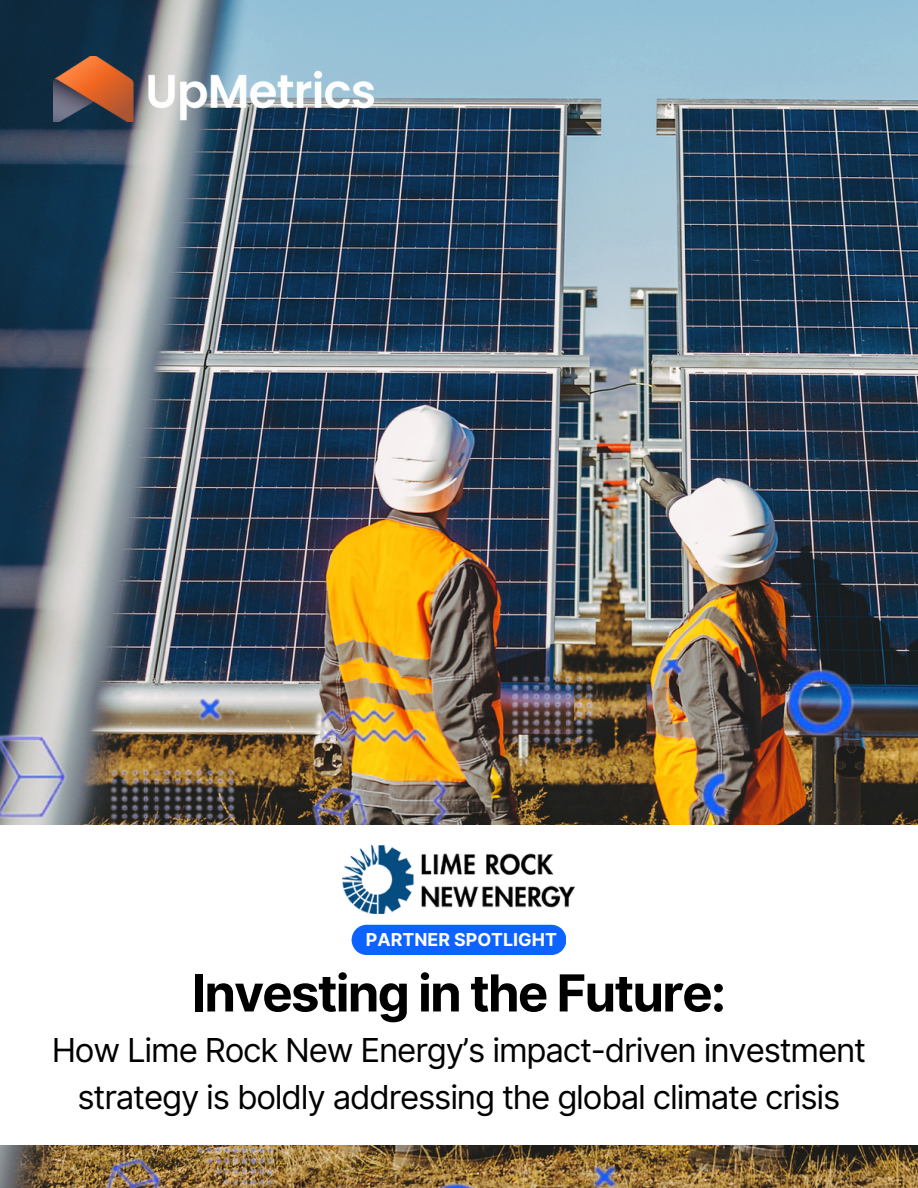
<style>
.page{position:relative;width:918px;height:1188px;background:#fff}
.page>*{position:absolute;margin:0;border:0;box-sizing:border-box;transform-origin:0 0}
.t1{font:700 51px "Inter";letter-spacing:-.035em;color:#000}
.t2{font:33px/46.2px "Inter";letter-spacing:-.035em;color:#000;text-align:center}
.t3{font:700 17.85px "Inter";color:#fff}
</style>
<div class="page">
<img style="left:0;top:0;width:918px;height:147px">
<img style="left:0;top:147px;width:918px;height:1041px">
<div style="left:0;top:826px;width:918px;height:319px;background:#fff"></div>
<img style="left:54px;top:57px;width:82px;height:65px">
<img style="left:136px;top:57px;width:237px;height:70px">
<div style="left:352px;top:925px;width:214px;height:30px;background:#0c63ff"></div>
<img style="left:343px;top:845px;width:232px;height:69px">
<p class="t3" style="left:366px;top:929px;width:193px">PARTNER SPOTLIGHT</p>
<p class="t1" style="left:192px;top:962px;width:536px">Investing in the Future:</p>
<p class="t2" style="left:52px;top:1027px;width:816px">How Lime Rock New Energy’s impact-driven investment strategy is boldly addressing the global climate crisis</p>
</div>
